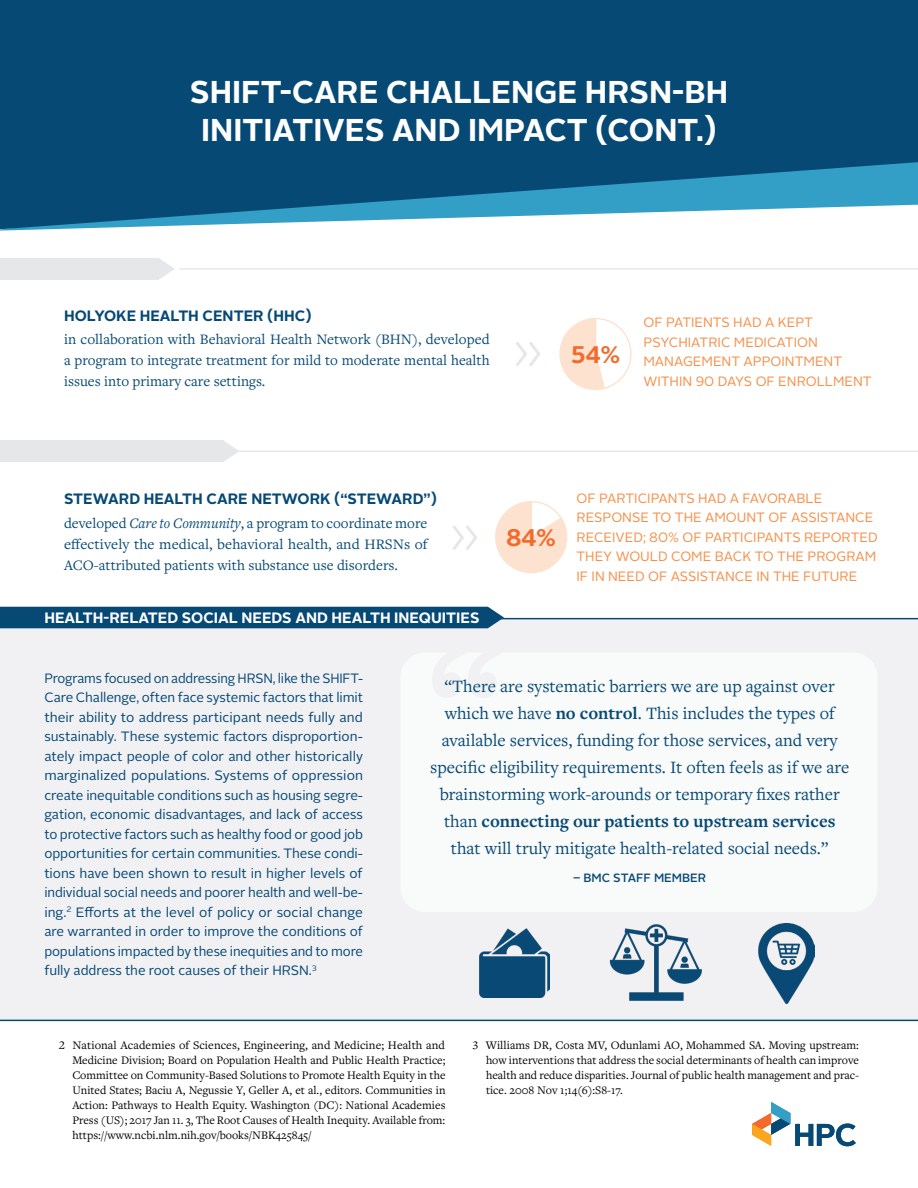
<style>
.page{position:relative;width:918px;height:1188px;background:#fff}
.page>*{position:absolute;margin:0;border:0;box-sizing:border-box;transform-origin:0 0}
.t1{font:700 31.5px/37.8px "Alright Sans";color:#fff;text-align:center}
.t2{font:700 24px "Alright Sans";color:#f36a2b}
.t3{font:18px/27px "Freight Text Pro";color:#074975;text-align:center}
.t4{font:15px/21px "Freight Text Pro";color:#074975;text-align:justify}
.t5{font:700 15px "Alright Sans";color:#074975}
.t6{font:700 15px "Alright Sans";color:#fff}
.t7{font:13.5px/19.5px "Alright Sans";letter-spacing:-.005em;color:#074975;text-align:justify}
.t8{font:13.5px/19.5px "Alright Sans";color:#f78f49}
.t9{font:12px/15px "Freight Text Pro";color:#000;text-align:justify}
.t10{font:500 12px "Alright Sans";color:#074975}
.s1{font-style:italic}
.s2{font-weight:700}
</style>
<div class="page">
<svg style="left:0;top:0;width:918px;height:231px;fill:#074975"></svg>
<div style="left:0;top:618px;width:918px;height:403px;background:#f1f1f3"></div>
<div style="left:0;top:607px;width:504px;height:21px;background:#074975"></div>
<svg style="left:752px;top:1102px;width:104px;height:44px"></svg>
<div style="left:401px;top:652px;width:477px;height:260px;background:#f9fafa;border-radius:24px"></div>
<svg style="left:432px;top:646px;width:69px;height:6px"></svg>
<svg style="left:159px;top:258px;width:15px;height:21px"></svg>
<div style="left:0;top:258px;width:159px;height:22px;background:#e6e7e8"></div>
<svg style="left:223px;top:440px;width:15px;height:22px"></svg>
<div style="left:0;top:440px;width:223px;height:22px;background:#e6e7e8"></div>
<hr style="left:179px;top:268px;width:739px;height:2px;background:#e6e7e8">
<hr style="left:179px;top:450px;width:739px;height:2px;background:#e6e7e8">
<svg style="left:516px;top:342px;width:24px;height:24px"></svg>
<svg style="left:453px;top:525px;width:24px;height:25px"></svg>
<img style="left:608px;top:924px;width:94px;height:76px">
<img style="left:479px;top:928px;width:71px;height:70px">
<img style="left:759px;top:924px;width:55px;height:80px">
<svg style="left:495px;top:501px;width:73px;height:73px"></svg>
<svg style="left:559px;top:317px;width:73px;height:73px"></svg>
<h1 class="t1" style="left:190px;top:73px;width:540px">SHIFT-CARE CHALLENGE HRSN-BH<br>INITIATIVES AND IMPACT (CONT.)</h1>
<p class="t5" style="left:64px;top:305px;width:249px">HOLYOKE HEALTH CENTER (HHC)</p>
<p class="t4" style="left:64px;top:329px;width:427px">in collaboration with Behavioral Health Network (BHN), developed a program to integrate treatment for mild to moderate mental health issues into primary care settings.</p>
<h2 class="t2" style="left:571px;top:338px;width:51px">54%</h2>
<p class="t8" style="left:644px;top:313px;width:230px">OF PATIENTS HAD A KEPT<br>PSYCHIATRIC MEDICATION<br>MANAGEMENT APPOINTMENT<br>WITHIN 90 DAYS OF ENROLLMENT</p>
<p class="t5" style="left:64px;top:488px;width:374px">STEWARD HEALTH CARE NETWORK (“STEWARD”)</p>
<p class="t4" style="left:64px;top:512px;width:365px">developed <span class="s1">Care to Community</span>, a program to coordinate more effectively the medical, behavioral health, and HRSNs of ACO-attributed patients with substance use disorders.</p>
<p class="t6" style="left:44px;top:607px;width:437px">HEALTH-RELATED SOCIAL NEEDS AND HEALTH INEQUITIES</p>
<h2 class="t2" style="left:506px;top:521px;width:51px">84%</h2>
<p class="t8" style="left:576px;top:489px;width:303px">OF PARTICIPANTS HAD A FAVORABLE RESPONSE TO THE AMOUNT OF ASSISTANCE RECEIVED; 80% OF PARTICIPANTS REPORTED THEY WOULD COME BACK TO THE PROGRAM IF IN NEED OF ASSISTANCE IN THE FUTURE</p>
<p class="t7" style="left:44px;top:668px;width:320px">Programs focused on addressing HRSN, like the SHIFT-Care Challenge, often face systemic factors that limit their ability to address participant needs fully and sustainably. These systemic factors disproportion&shy;ately impact people of color and other historically marginalized populations. Systems of oppression create inequitable conditions such as housing segre&shy;gation, economic disadvantages, and lack of access to protective factors such as healthy food or good job opportunities for certain communities. These condi&shy;tions have been shown to result in higher levels of individual social needs and poorer health and well-be&shy;ing.<sup>2</sup> Efforts at the level of policy or social change are warranted in order to improve the conditions of populations impacted by these inequities and to more fully address the root causes of their HRSN.<sup>3</sup></p>
<p class="t3" style="left:430px;top:672px;width:421px">“There are systematic barriers we are up against over which we have <span class="s2">no control</span>. This includes the types of available services, funding for those services, and very specific eligibility requirements. It often feels as if we are brainstorming work-arounds or temporary fixes rather than <span class="s2">connecting our patients to upstream services </span>that will truly mitigate health-related social needs.”</p>
<p class="t10" style="left:573px;top:870px;width:135px">– BMC STAFF MEMBER</p>
<p class="t9" style="left:72px;top:1038px;width:375px;text-indent:-14px">2 National Academies of Sciences, Engineering, and Medicine; Health and Medicine Division; Board on Population Health and Public Health Practice; Committee on Community-Based Solutions to Promote Health Equity in the United States; Baciu A, Negussie Y, Geller A, et al., editors. Communities in Action: Pathways to Health Equity. Washington (DC): National Academies Press (US); 2017 Jan 11. 3, The Root Causes of Health Inequity. Available from: https://www.ncbi.nlm.nih.gov/books/NBK425845/</p>
<p class="t9" style="left:486px;top:1038px;width:375px;text-indent:-14px">3 Williams DR, Costa MV, Odunlami AO, Mohammed SA. Moving upstream: how interventions that address the social determinants of health can improve health and reduce disparities. Journal of public health management and prac&shy;tice. 2008 Nov 1;14(6):S8-17.</p>
</div>
